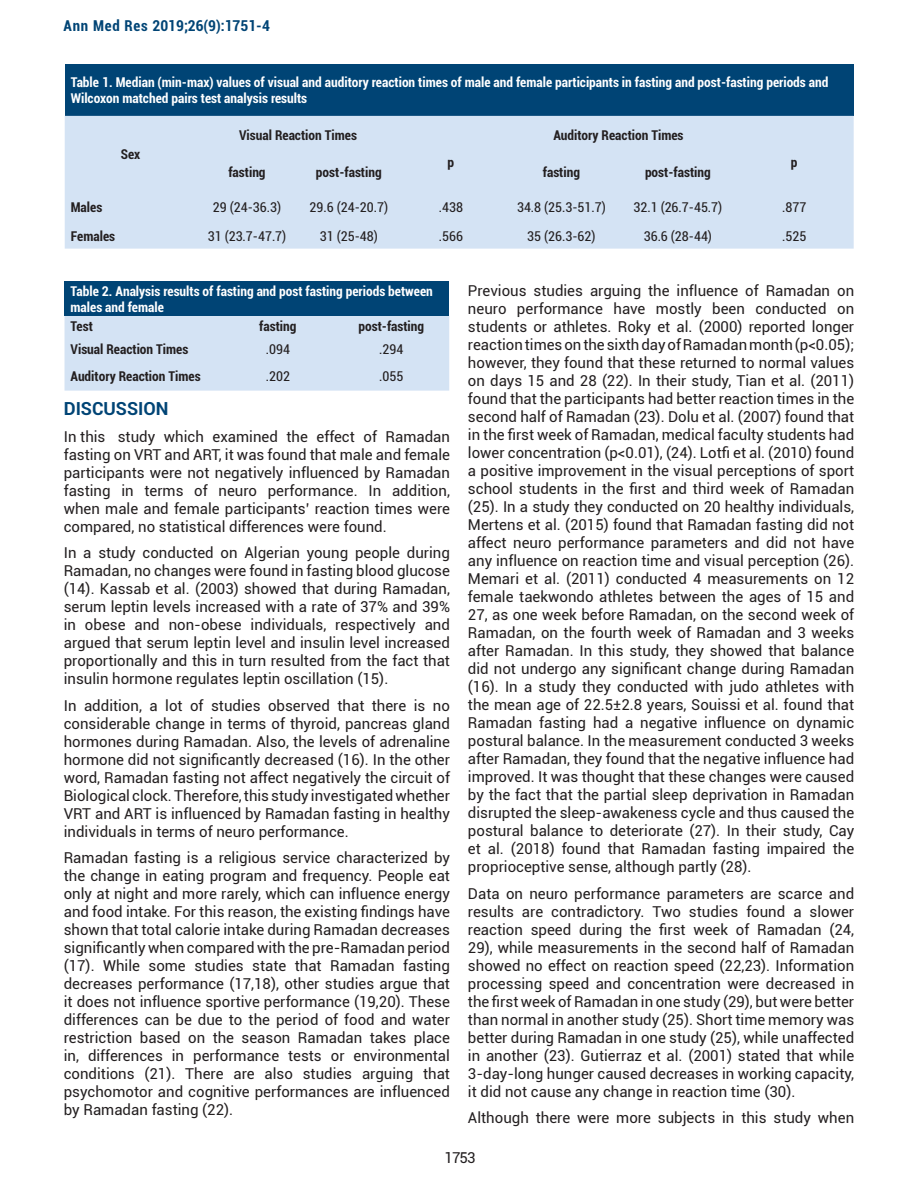
<style>
.page{position:relative;width:918px;height:1188px;background:#fff}
.page>*{position:absolute;margin:0;border:0;box-sizing:border-box;transform-origin:0 0}
.t1{font:700 18px "Roboto";color:#004475}
.t2{font:15px/18px "Roboto";color:#231f20;text-align:justify}
.t3{font:700 condensed 15px "Roboto";color:#004475}
.t4{font:700 condensed 13.5px/16.2px "Roboto";color:#fff}
.t5{font:700 condensed 13.5px "Roboto";color:#231f20}
.t6{font:condensed 13.5px "Roboto";color:#231f20}
</style>
<div class="page">
<div style="left:65px;top:281px;width:384px;height:35px;background:#004475"></div>
<div style="left:65px;top:316px;width:384px;height:75px;background:#d4e3f4"></div>
<div style="left:65px;top:65px;width:789px;height:51px;background:#004475"></div>
<div style="left:65px;top:116px;width:789px;height:133px;background:#d4e3f4"></div>
<p class="t3" style="left:64px;top:15px;width:208px">Ann Med Res 2019;26(9):1751-4</p>
<p class="t4" style="left:71px;top:73px;width:759px">Table 1. Median (min-max) values of visual and auditory reaction times of male and female participants in fasting and post-fasting periods and<br>Wilcoxon matched pairs test analysis results</p>
<p class="t5" style="left:121px;top:144px;width:21px">Sex</p>
<p class="t5" style="left:239px;top:125px;width:119px">Visual Reaction Times</p>
<p class="t5" style="left:553px;top:125px;width:132px">Auditory Reaction Times</p>
<p class="t5" style="left:448px;top:152px;width:8px">p</p>
<p class="t5" style="left:228px;top:163px;width:39px">fasting</p>
<p class="t5" style="left:316px;top:163px;width:67px">post-fasting</p>
<p class="t5" style="left:543px;top:163px;width:39px">fasting</p>
<p class="t5" style="left:645px;top:163px;width:67px">post-fasting</p>
<p class="t5" style="left:791px;top:152px;width:8px">p</p>
<p class="t5" style="left:71px;top:198px;width:33px">Males</p>
<p class="t6" style="left:213px;top:198px;width:70px">29 (24-36.3)</p>
<p class="t6" style="left:310px;top:198px;width:80px">29.6 (24-20.7)</p>
<p class="t6" style="left:439px;top:198px;width:26px">.438</p>
<p class="t6" style="left:517px;top:198px;width:90px">34.8 (25.3-51.7)</p>
<p class="t6" style="left:634px;top:198px;width:90px">32.1 (26.7-45.7)</p>
<p class="t6" style="left:782px;top:198px;width:26px">.877</p>
<p class="t5" style="left:71px;top:227px;width:46px">Females</p>
<p class="t6" style="left:208px;top:227px;width:80px">31 (23.7-47.7)</p>
<p class="t6" style="left:320px;top:227px;width:59px">31 (25-48)</p>
<p class="t6" style="left:439px;top:227px;width:26px">.566</p>
<p class="t6" style="left:527px;top:227px;width:70px">35 (26.3-62)</p>
<p class="t6" style="left:644px;top:227px;width:70px">36.6 (28-44)</p>
<p class="t6" style="left:782px;top:227px;width:26px">.525</p>
<p class="t4" style="left:71px;top:282px;width:364px">Table 2. Analysis results of fasting and post fasting periods between males and female</p>
<p class="t5" style="left:71px;top:316px;width:24px">Test</p>
<p class="t5" style="left:259px;top:316px;width:39px">fasting</p>
<p class="t5" style="left:358px;top:316px;width:67px">post-fasting</p>
<p class="t5" style="left:71px;top:339px;width:119px">Visual Reaction Times</p>
<p class="t6" style="left:266px;top:339px;width:26px">.094</p>
<p class="t6" style="left:379px;top:339px;width:26px">.294</p>
<p class="t5" style="left:71px;top:367px;width:132px">Auditory Reaction Times</p>
<p class="t6" style="left:266px;top:367px;width:26px">.202</p>
<p class="t6" style="left:379px;top:367px;width:26px">.055</p>
<p class="t1" style="left:64px;top:396px;width:106px">DISCUSSION</p>
<p class="t2" style="left:64px;top:427px;width:388px">In this study which examined the effect of Ramadan fasting on VRT and ART, it was found that male and female participants were not negatively influenced by Ramadan fasting in terms of neuro performance. In addition, when male and female participants’ reaction times were compared, no statistical differences were found.</p>
<p class="t2" style="left:64px;top:543px;width:388px">In a study conducted on Algerian young people during Ramadan, no changes were found in fasting blood glucose (14). Kassab et al. (2003) showed that during Ramadan, serum leptin levels increased with a rate of 37% and 39% in obese and non-obese individuals, respectively and argued that serum leptin level and insulin level increased proportionally and this in turn resulted from the fact that insulin hormone regulates leptin oscillation (15).</p>
<p class="t2" style="left:64px;top:696px;width:388px">In addition, a lot of studies observed that there is no considerable change in terms of thyroid, pancreas gland hormones during Ramadan. Also, the levels of adrenaline hormone did not significantly decreased (16). In the other word, Ramadan fasting not affect negatively the circuit of Biological clock. Therefore, this study investigated whether VRT and ART is influenced by Ramadan fasting in healthy individuals in terms of neuro performance.</p>
<p class="t2" style="left:64px;top:848px;width:388px">Ramadan fasting is a religious service characterized by the change in eating program and frequency. People eat only at night and more rarely, which can influence energy and food intake. For this reason, the existing findings have shown that total calorie intake during Ramadan decreases significantly when compared with the pre-Ramadan period (17). While some studies state that Ramadan fasting decreases performance (17,18), other studies argue that it does not influence sportive performance (19,20). These differences can be due to the period of food and water restriction based on the season Ramadan takes place in, differences in performance tests or environmental conditions (21). There are also studies arguing that psychomotor and cognitive performances are influenced by Ramadan fasting (22).</p>
<p class="t2" style="left:468px;top:281px;width:388px">Previous studies arguing the influence of Ramadan on neuro performance have mostly been conducted on students or athletes. Roky et al. (2000) reported longer reaction times on the sixth day of Ramadan month (p&lt;0.05); however, they found that these returned to normal values on days 15 and 28 (22). In their study, Tian et al. (2011) found that the participants had better reaction times in the second half of Ramadan (23). Dolu et al. (2007) found that in the first week of Ramadan, medical faculty students had lower concentration (p&lt;0.01), (24). Lotfi et al. (2010) found a positive improvement in the visual perceptions of sport school students in the first and third week of Ramadan (25). In a study they conducted on 20 healthy individuals, Mertens et al. (2015) found that Ramadan fasting did not affect neuro performance parameters and did not have any influence on reaction time and visual perception (26).<br>Memari et al. (2011) conducted 4 measurements on 12 female taekwondo athletes between the ages of 15 and 27, as one week before Ramadan, on the second week of Ramadan, on the fourth week of Ramadan and 3 weeks after Ramadan. In this study, they showed that balance did not undergo any significant change during Ramadan (16). In a study they conducted with judo athletes with the mean age of 22.5±2.8 years, Souissi et al. found that Ramadan fasting had a negative influence on dynamic postural balance. In the measurement conducted 3 weeks after Ramadan, they found that the negative influence had improved. It was thought that these changes were caused by the fact that the partial sleep deprivation in Ramadan disrupted the sleep-awakeness cycle and thus caused the postural balance to deteriorate (27). In their study, Cay et al. (2018) found that Ramadan fasting impaired the proprioceptive sense, although partly (28).</p>
<p class="t2" style="left:468px;top:884px;width:388px">Data on neuro performance parameters are scarce and results are contradictory. Two studies found a slower reaction speed during the first week of Ramadan (24, 29), while measurements in the second half of Ramadan showed no effect on reaction speed (22,23). Information processing speed and concentration were decreased in the first week of Ramadan in one study (29), but were better than normal in another study (25). Short time memory was better during Ramadan in one study (25), while unaffected in another (23). Gutierraz et al. (2001) stated that while 3-day-long hunger caused decreases in working capacity, it did not cause any change in reaction time (30).</p>
<p class="t2" style="left:468px;top:1108px;width:388px">Although there were more subjects in this study when</p>
<p class="t2" style="left:445px;top:1148px;width:32px">1753</p>
</div>
